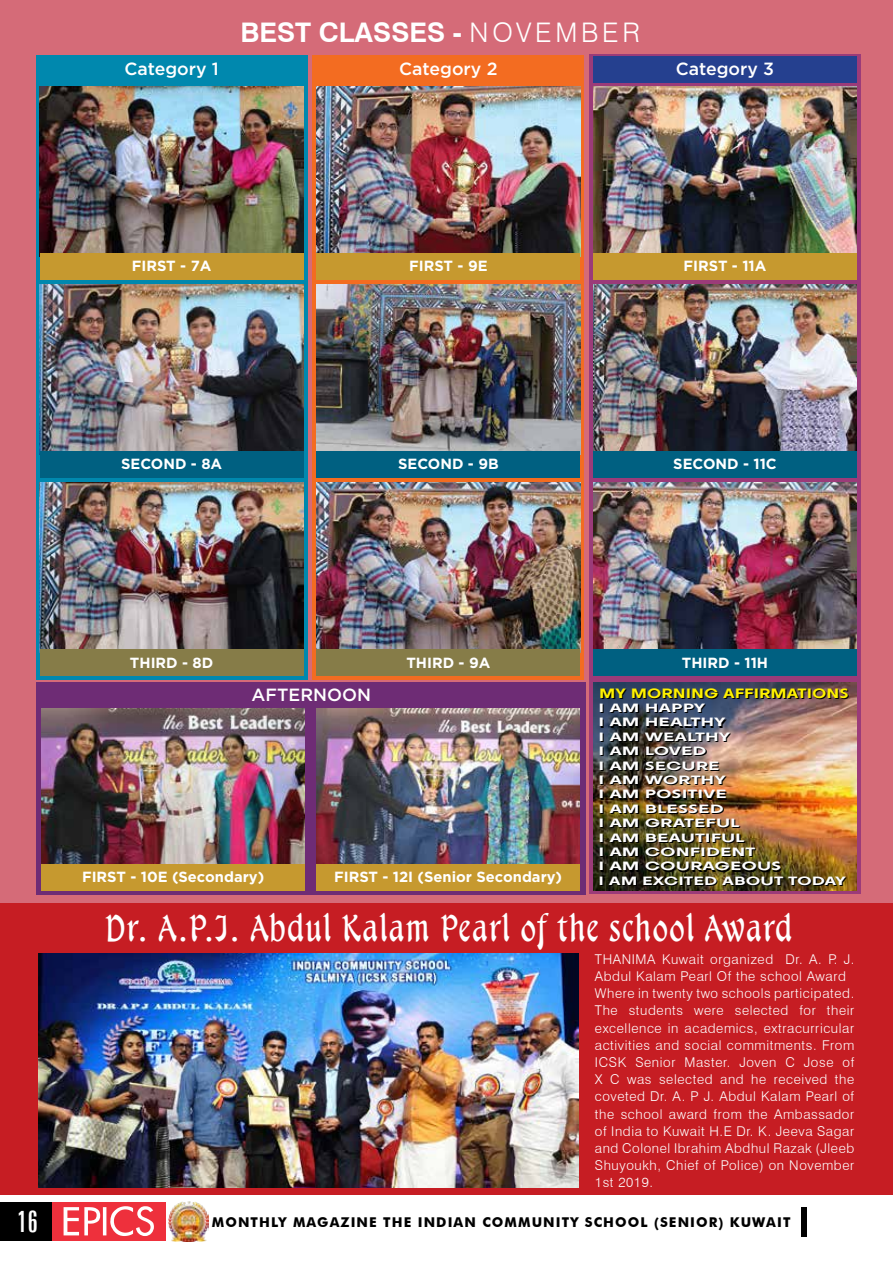
<style>
.page{position:relative;width:893px;height:1263px;background:#fff}
.page>*{position:absolute;margin:0;border:0;box-sizing:border-box;transform-origin:0 0}
.t1{font:37.5px "Tarragon ICG";letter-spacing:.045em;color:#fff}
.t2{font:extra-condensed 30px "Zurich BT";color:#fff}
.t3{font:700 27px "Swiss 721 BT";color:#fff}
.t4{font:500 17.7px "Gotham";color:#fff}
.t5{font:700 14.7px "Gotham";color:#fff}
.t6{font:300 13.5px/17.2px "Swiss 721 BT";letter-spacing:.045em;color:#fff}
.t7{font:700 13.5px "Futura BT";letter-spacing:.08em;color:#000}
.t8{font:13.5px "Agostina";color:#fff200;scale:1.36 1}
.t9{font:12px/14.4px "Agostina";color:#fff;scale:1.66 1}
.s1{font-weight:300}
</style>
<div class="page">
<div style="left:0;top:903px;width:893px;height:292px;background:#c61d23"></div>
<div style="left:0;top:0;width:893px;height:903px;background:#d56b78"></div>
<svg style="left:36px;top:55px;width:271px;height:625px;background:#10819f"></svg>
<div style="left:36px;top:682px;width:550px;height:212px;background:#6e2c75"></div>
<svg style="left:313px;top:55px;width:271px;height:625px;background:#db6e2d"></svg>
<div style="left:589px;top:55px;width:272px;height:839px;background:#9b3b79"></div>
<img style="left:40px;top:86px;width:263px;height:167px">
<div style="left:40px;top:253px;width:263px;height:26px;background:#c6992f"></div>
<img style="left:40px;top:284px;width:263px;height:167px">
<div style="left:40px;top:451px;width:263px;height:26px;background:#006081"></div>
<img style="left:40px;top:482px;width:263px;height:167px">
<div style="left:40px;top:649px;width:263px;height:26px;background:#867c48"></div>
<div style="left:40px;top:57px;width:263px;height:26px;background:#0088ae"></div>
<div style="left:317px;top:57px;width:263px;height:26px;background:#f36c21"></div>
<img style="left:317px;top:86px;width:263px;height:167px">
<div style="left:317px;top:253px;width:263px;height:26px;background:#c6992f"></div>
<img style="left:317px;top:284px;width:263px;height:167px">
<div style="left:317px;top:451px;width:263px;height:26px;background:#006081"></div>
<img style="left:317px;top:482px;width:263px;height:167px">
<div style="left:317px;top:649px;width:263px;height:26px;background:#867c48"></div>
<div style="left:593px;top:57px;width:264px;height:26px;background:#25408f"></div>
<img style="left:593px;top:86px;width:264px;height:167px">
<div style="left:593px;top:253px;width:264px;height:26px;background:#c6992f"></div>
<img style="left:593px;top:284px;width:264px;height:167px">
<div style="left:593px;top:451px;width:264px;height:26px;background:#006081"></div>
<img style="left:593px;top:482px;width:264px;height:167px">
<div style="left:593px;top:649px;width:264px;height:26px;background:#006081"></div>
<img style="left:593px;top:682px;width:264px;height:208px">
<img style="left:316px;top:708px;width:264px;height:156px">
<div style="left:316px;top:864px;width:264px;height:26px;background:#c6992f"></div>
<img style="left:41px;top:708px;width:264px;height:156px">
<div style="left:41px;top:864px;width:264px;height:26px;background:#c6992f"></div>
<img style="left:38px;top:953px;width:540px;height:234px">
<div style="left:0;top:1202px;width:53px;height:39px;background:#000"></div>
<div style="left:53px;top:1202px;width:113px;height:39px;background:#ee303c"></div>
<svg style="left:64px;top:1206px;width:90px;height:30px"></svg>
<div style="left:801px;top:1207px;width:6px;height:29px;background:#000"></div>
<img style="left:168px;top:1201px;width:41px;height:40px">
<h3 class="t3" style="left:240px;top:16px;width:401px">BEST CLASSES - <span class="s1">NOVEMBER</span></h3>
<h3 class="t4" style="left:124px;top:57px;width:96px">Category 1</h3>
<h3 class="t4" style="left:399px;top:57px;width:100px">Category 2</h3>
<h3 class="t4" style="left:676px;top:57px;width:100px">Category 3</h3>
<p class="t5" style="left:132px;top:256px;width:81px">FIRST - 7A</p>
<p class="t5" style="left:409px;top:256px;width:80px">FIRST - 9E</p>
<p class="t5" style="left:684px;top:256px;width:84px">FIRST - 11A</p>
<p class="t5" style="left:121px;top:454px;width:103px">SECOND - 8A</p>
<p class="t5" style="left:130px;top:653px;width:85px">THIRD - 8D</p>
<p class="t5" style="left:398px;top:454px;width:102px">SECOND - 9B</p>
<p class="t5" style="left:406px;top:653px;width:85px">THIRD - 9A</p>
<p class="t5" style="left:673px;top:454px;width:105px">SECOND - 11C</p>
<p class="t5" style="left:682px;top:653px;width:88px">THIRD - 11H</p>
<h3 class="t4" style="left:252px;top:683px;width:121px">AFTERNOON</h3>
<p class="t5" style="left:82px;top:867px;width:184px">FIRST - 10E (Secondary)</p>
<p class="t5" style="left:334px;top:867px;width:230px">FIRST - 12I (Senior Secondary)</p>
<p class="t8" style="left:599px;top:684px;width:185px">MY MORNING AFFIRMATIONS</p>
<p class="t9" style="left:598px;top:702px;width:151px">I AM HAPPY<br>I AM HEALTHY<br>I AM WEALTHY<br>I AM LOVED<br>I AM SECURE<br>I AM WORTHY<br>I AM POSITIVE<br>I AM BLESSED<br>I AM GRATEFUL<br>I AM BEAUTIFUL<br>I AM CONFIDENT<br>I AM COURAGEOUS<br>I AM EXCITED ABOUT TODAY</p>
<h1 class="t1" style="left:105px;top:906px;width:689px">Dr. A.P.J. Abdul Kalam Pearl of the school Award</h1>
<p class="t6" style="left:595px;top:950px;width:261px">THANIMA Kuwait organized Dr. A. P. J.<br>Abdul Kalam Pearl Of the school Award Where in twenty two schools participated.<br>The students were selected for their excellence in academics, extracurricular activities and social commitments. From ICSK Senior Master. Joven C Jose of X C was selected and he received the coveted Dr. A. P J. Abdul Kalam Pearl of the school award from the Ambassador of India to Kuwait H.E Dr. K. Jeeva Sagar and Colonel Ibrahim Abdhul Razak (Jleeb Shuyoukh, Chief of Police) on November 1st 2019.</p>
<h2 class="t2" style="left:17px;top:1204px;width:23px">16</h2>
<p class="t7" style="left:212px;top:1214px;width:580px">MONTHLY MAGAZINE THE INDIAN COMMUNITY SCHOOL (SENIOR) KUWAIT</p>
</div>
